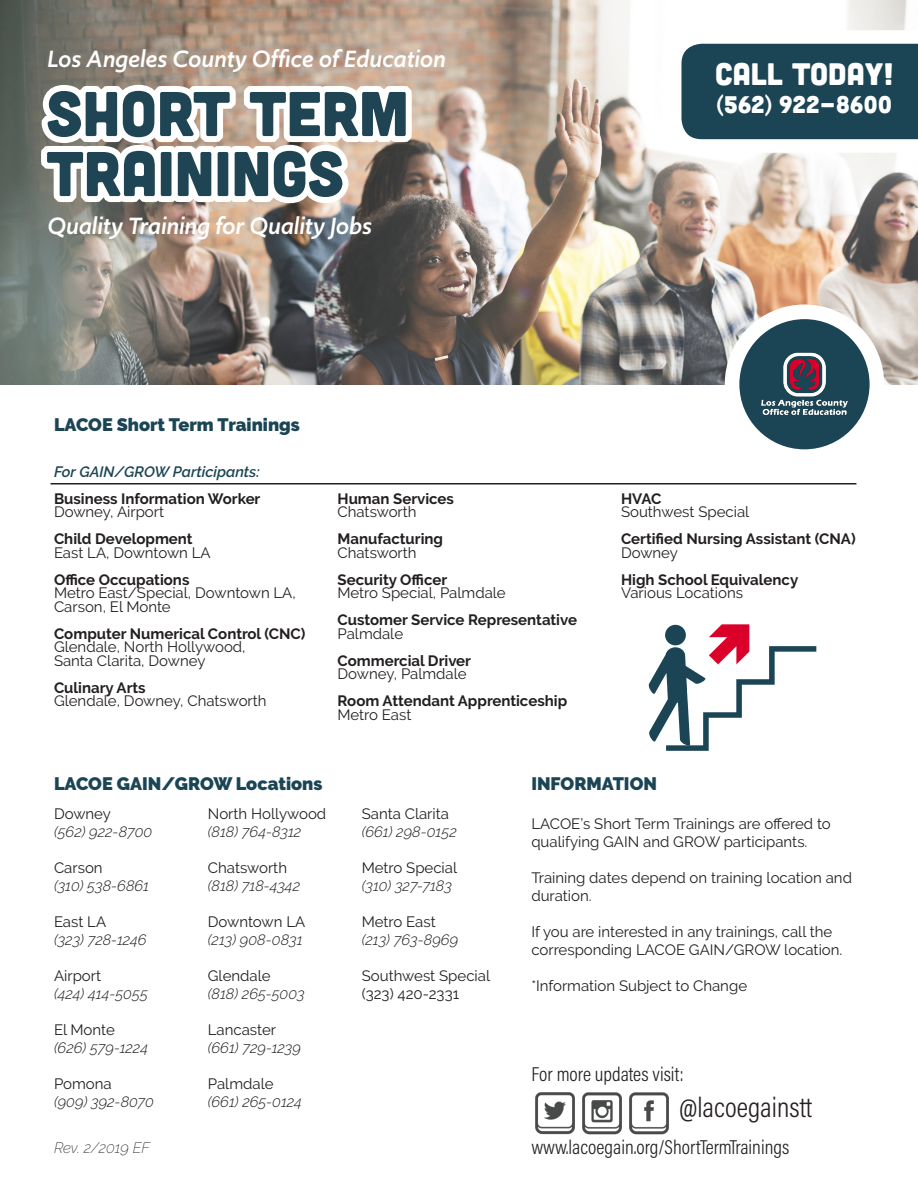
<style>
.page{position:relative;width:918px;height:1188px;background:#fff}
.page>*{position:absolute;margin:0;border:0;box-sizing:border-box;transform-origin:0 0}
.t1{font:63px "Cubano";color:#1f4554}
.t2{font:31.05px "Cubano";color:#fff}
.t3{font:300 28.5px "Acumin Pro Cond";color:#231f20}
.t4{font:italic 500 24.75px "Upgrade";color:#fff}
.t5{font:24px "Cubano";color:#fff}
.t6{font:300 20.25px "Acumin Pro Cond";color:#231f20}
.t7{font:900 18px "Raleway";color:#1b4554}
.t8{font:15px/18px "Raleway";color:#231f20}
.t9{font:700 15px "Raleway";color:#231f20}
.t10{font:italic 300 15px "Raleway";color:#231f20}
.t11{font:italic 600 15px "Raleway";color:#1b4554}
.t12{font:italic 200 15px "Raleway";color:#231f20}
</style>
<div class="page">
<img style="left:0;top:0;width:918px;height:384px">
<svg style="left:34px;top:79px;width:384px;height:130px"></svg>
<img style="left:535px;top:1092px;width:134px;height:43px">
<svg style="left:732px;top:312px;width:145px;height:145px;fill:#1b4554"></svg>
<div style="left:725px;top:305px;width:159px;height:159px;border:15px solid #fff;border-radius:50%"></div>
<img style="left:759px;top:352px;width:92px;height:64px">
<hr style="left:50px;top:483px;width:806px;height:1px;background:#231f20">
<svg style="left:668px;top:30px;width:250px;height:123px"></svg>
<svg style="left:648px;top:624px;width:168px;height:127px"></svg>
<p class="t4" style="left:46px;top:42px;width:400px">Los Angeles County Office of Education</p>
<p class="t1" style="left:46px;top:73px;width:364px">SHORT TERM</p>
<p class="t1" style="left:46px;top:133px;width:299px">TRAININGS</p>
<p class="t4" style="left:46px;top:209px;width:326px">Quality Training for Quality Jobs</p>
<p class="t2" style="left:715px;top:54px;width:180px">CALL TODAY!</p>
<p class="t5" style="left:717px;top:89px;width:177px">(562) 922-8600</p>
<p class="t7" style="left:54px;top:414px;width:247px">LACOE Short Term Trainings</p>
<p class="t11" style="left:54px;top:463px;width:207px">For GAIN/GROW Participants:</p>
<p class="t9" style="left:54px;top:490px;width:208px">Business Information Worker</p>
<p class="t8" style="left:54px;top:503px;width:112px">Downey, Airport</p>
<p class="t9" style="left:54px;top:530px;width:140px">Child Development</p>
<p class="t8" style="left:54px;top:543px;width:158px">East LA, Downtown LA</p>
<p class="t9" style="left:54px;top:571px;width:137px">Office Occupations</p>
<p class="t8" style="left:54px;top:584px;width:243px">Metro East/Special, Downtown LA,</p>
<p class="t8" style="left:54px;top:597px;width:118px">Carson, El Monte</p>
<p class="t9" style="left:54px;top:625px;width:253px">Computer Numerical Control (CNC)</p>
<p class="t8" style="left:54px;top:638px;width:193px">Glendale, North Hollywood,</p>
<p class="t8" style="left:54px;top:651px;width:153px">Santa Clarita, Downey</p>
<p class="t9" style="left:54px;top:679px;width:93px">Culinary Arts</p>
<p class="t8" style="left:54px;top:692px;width:214px">Glendale, Downey, Chatsworth</p>
<p class="t9" style="left:338px;top:490px;width:118px">Human Services</p>
<p class="t8" style="left:338px;top:503px;width:81px">Chatsworth</p>
<p class="t9" style="left:338px;top:530px;width:107px">Manufacturing</p>
<p class="t8" style="left:338px;top:543px;width:81px">Chatsworth</p>
<p class="t9" style="left:338px;top:571px;width:111px">Security Officer</p>
<p class="t8" style="left:338px;top:584px;width:170px">Metro Special, Palmdale</p>
<p class="t9" style="left:338px;top:611px;width:241px">Customer Service Representative</p>
<p class="t8" style="left:338px;top:624px;width:67px">Palmdale</p>
<p class="t9" style="left:338px;top:652px;width:135px">Commercial Driver</p>
<p class="t8" style="left:338px;top:665px;width:131px">Downey, Palmdale</p>
<p class="t9" style="left:338px;top:692px;width:231px">Room Attendant Apprenticeship</p>
<p class="t8" style="left:338px;top:705px;width:75px">Metro East</p>
<p class="t9" style="left:621px;top:490px;width:42px">HVAC</p>
<p class="t8" style="left:621px;top:503px;width:130px">Southwest Special</p>
<p class="t9" style="left:621px;top:530px;width:236px">Certified Nursing Assistant (CNA)</p>
<p class="t8" style="left:621px;top:543px;width:59px">Downey</p>
<p class="t9" style="left:621px;top:571px;width:179px">High School Equivalency</p>
<p class="t8" style="left:621px;top:584px;width:124px">Various Locations</p>
<p class="t7" style="left:54px;top:773px;width:270px">LACOE GAIN/GROW Locations</p>
<p class="t8" style="left:54px;top:805px;width:59px">Downey</p>
<p class="t10" style="left:54px;top:823px;width:100px">(562) 922-8700</p>
<p class="t8" style="left:54px;top:859px;width:50px">Carson</p>
<p class="t10" style="left:54px;top:877px;width:97px">(310) 538-6861</p>
<p class="t8" style="left:54px;top:913px;width:54px">East LA</p>
<p class="t10" style="left:54px;top:931px;width:94px">(323) 728-1246</p>
<p class="t8" style="left:54px;top:967px;width:49px">Airport</p>
<p class="t10" style="left:54px;top:985px;width:95px">(424) 414-5055</p>
<p class="t8" style="left:54px;top:1021px;width:62px">El Monte</p>
<p class="t10" style="left:54px;top:1039px;width:96px">(626) 579-1224</p>
<p class="t8" style="left:54px;top:1075px;width:59px">Pomona</p>
<p class="t10" style="left:54px;top:1093px;width:101px">(909) 392-8070</p>
<p class="t12" style="left:54px;top:1139px;width:98px">Rev. 2/2019 EF</p>
<p class="t8" style="left:208px;top:805px;width:120px">North Hollywood</p>
<p class="t10" style="left:208px;top:823px;width:95px">(818) 764-8312</p>
<p class="t8" style="left:208px;top:859px;width:81px">Chatsworth</p>
<p class="t10" style="left:208px;top:877px;width:94px">(818) 718-4342</p>
<p class="t8" style="left:208px;top:913px;width:99px">Downtown LA</p>
<p class="t10" style="left:208px;top:931px;width:96px">(213) 908-0831</p>
<p class="t8" style="left:208px;top:967px;width:64px">Glendale</p>
<p class="t10" style="left:208px;top:985px;width:98px">(818) 265-5003</p>
<p class="t8" style="left:208px;top:1021px;width:70px">Lancaster</p>
<p class="t10" style="left:208px;top:1039px;width:95px">(661) 729-1239</p>
<p class="t8" style="left:208px;top:1075px;width:67px">Palmdale</p>
<p class="t10" style="left:208px;top:1093px;width:96px">(661) 265-0124</p>
<p class="t8" style="left:362px;top:805px;width:89px">Santa Clarita</p>
<p class="t10" style="left:362px;top:823px;width:96px">(661) 298-0152</p>
<p class="t8" style="left:362px;top:859px;width:97px">Metro Special</p>
<p class="t10" style="left:362px;top:877px;width:92px">(310) 327-7183</p>
<p class="t8" style="left:362px;top:913px;width:75px">Metro East</p>
<p class="t10" style="left:362px;top:931px;width:98px">(213) 763-8969</p>
<p class="t8" style="left:362px;top:967px;width:130px">Southwest Special</p>
<p class="t8" style="left:362px;top:985px;width:99px">(323) 420-2331</p>
<p class="t7" style="left:531px;top:773px;width:127px">INFORMATION</p>
<p class="t8" style="left:531px;top:815px;width:301px">LACOE’s Short Term Trainings are offered to qualifying GAIN and GROW participants.</p>
<p class="t8" style="left:531px;top:869px;width:322px">Training dates depend on training location and duration.</p>
<p class="t8" style="left:531px;top:923px;width:313px">If you are interested in any trainings, call the corresponding LACOE GAIN/GROW location.</p>
<p class="t8" style="left:531px;top:977px;width:217px">*Information Subject to Change</p>
<p class="t6" style="left:531px;top:1062px;width:154px">For more updates visit:</p>
<p class="t3" style="left:679px;top:1089px;width:135px">@lacoegainstt</p>
<p class="t6" style="left:531px;top:1134px;width:259px">www.lacoegain.org/ShortTermTrainings</p>
</div>
